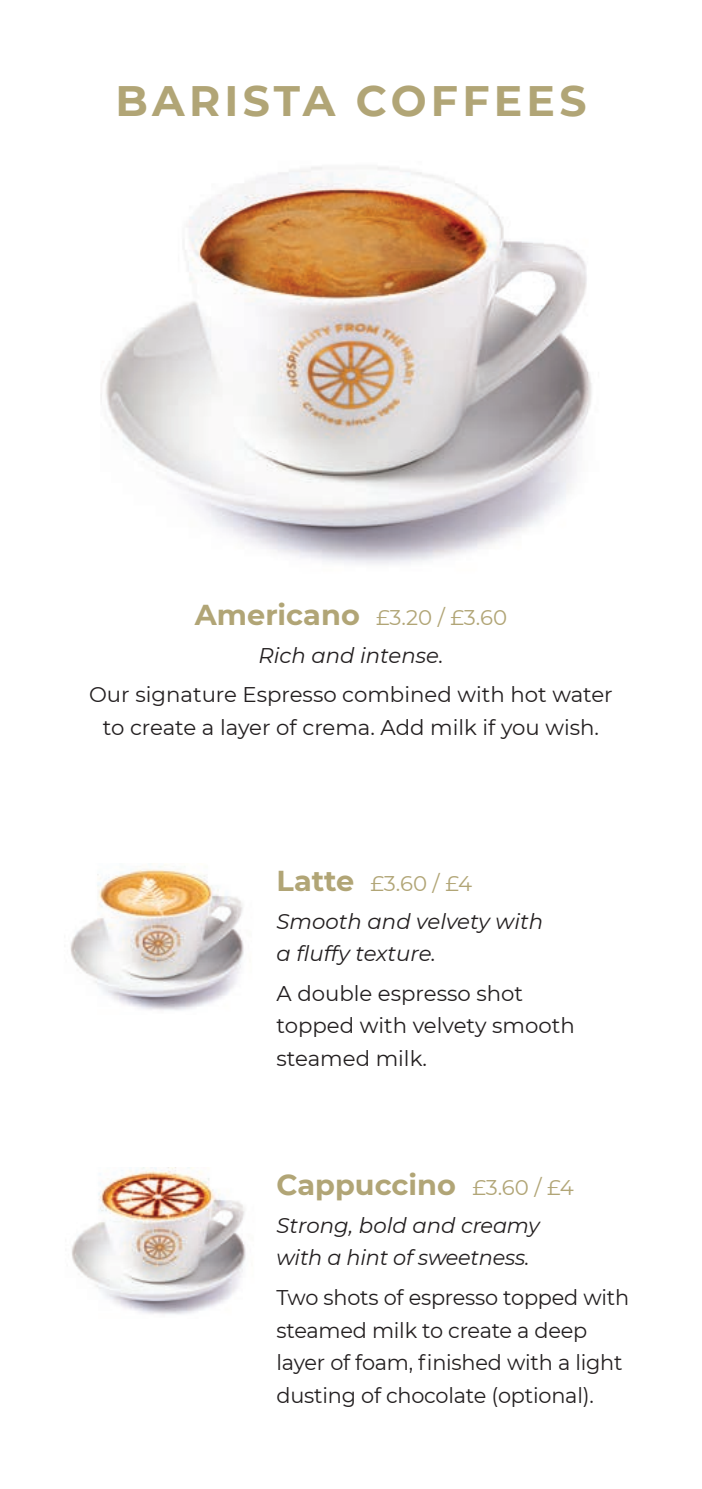
<style>
.page{position:relative;width:702px;height:1489px;background:#fff}
.page>*{position:absolute;margin:0;border:0;box-sizing:border-box;transform-origin:0 0}
.Section_Header_Big{font:700 42.5px "Montserrat";letter-spacing:.1em;color:#b1a576}
.Type{font:700 28.75px "Montserrat";color:#b1a576}
.Body{font:21.25px/32.5px "Montserrat";letter-spacing:-.01em;color:#231f20}
.Body-2{font:italic 21.25px/32.5px "Montserrat";color:#231f20}
.Type-2{font:21.25px "Montserrat";color:#b1a576}
.s1{font-weight:700;font-size:28.75px}
.s2{font-weight:400;font-size:21.25px}
</style>
<div class="page">
<img style="left:101px;top:167px;width:491px;height:397px">
<img style="left:70px;top:864px;width:174px;height:147px">
<img style="left:71px;top:1167px;width:175px;height:148px">
<p class="Section_Header_Big" style="left:115px;top:70px;width:472px">BARISTA COFFEES</p>
<p class="Type-2" style="left:195px;top:603px;width:314px"><span class="s1">Americano</span> £3.20 / £3.60</p>
<p class="Body-2" style="left:258px;top:638px;width:186px">Rich and intense.</p>
<p class="Body" style="left:89px;top:677px;width:525px;text-align:center">Our signature Espresso combined with hot water to create a layer of crema. Add milk if you wish.</p>
<p class="Type-2" style="left:276px;top:868px;width:197px"><span class="s1">Latte</span> £3.60 / £4</p>
<p class="Body-2" style="left:276px;top:904px;width:268px">Smooth and velvety with a fluffy texture.</p>
<p class="Body" style="left:276px;top:976px;width:300px">A double espresso shot topped with velvety smooth steamed milk.</p>
<p class="Type" style="left:276px;top:1164px;width:299px">Cappuccino <span class="s2">£3.60 / £4</span></p>
<p class="Body-2" style="left:276px;top:1208px;width:265px">Strong, bold and creamy with a hint of sweetness.</p>
<p class="Body" style="left:276px;top:1280px;width:354px">Two shots of espresso topped with steamed milk to create a deep layer of foam, finished with a light dusting of chocolate (optional).</p>
</div>
